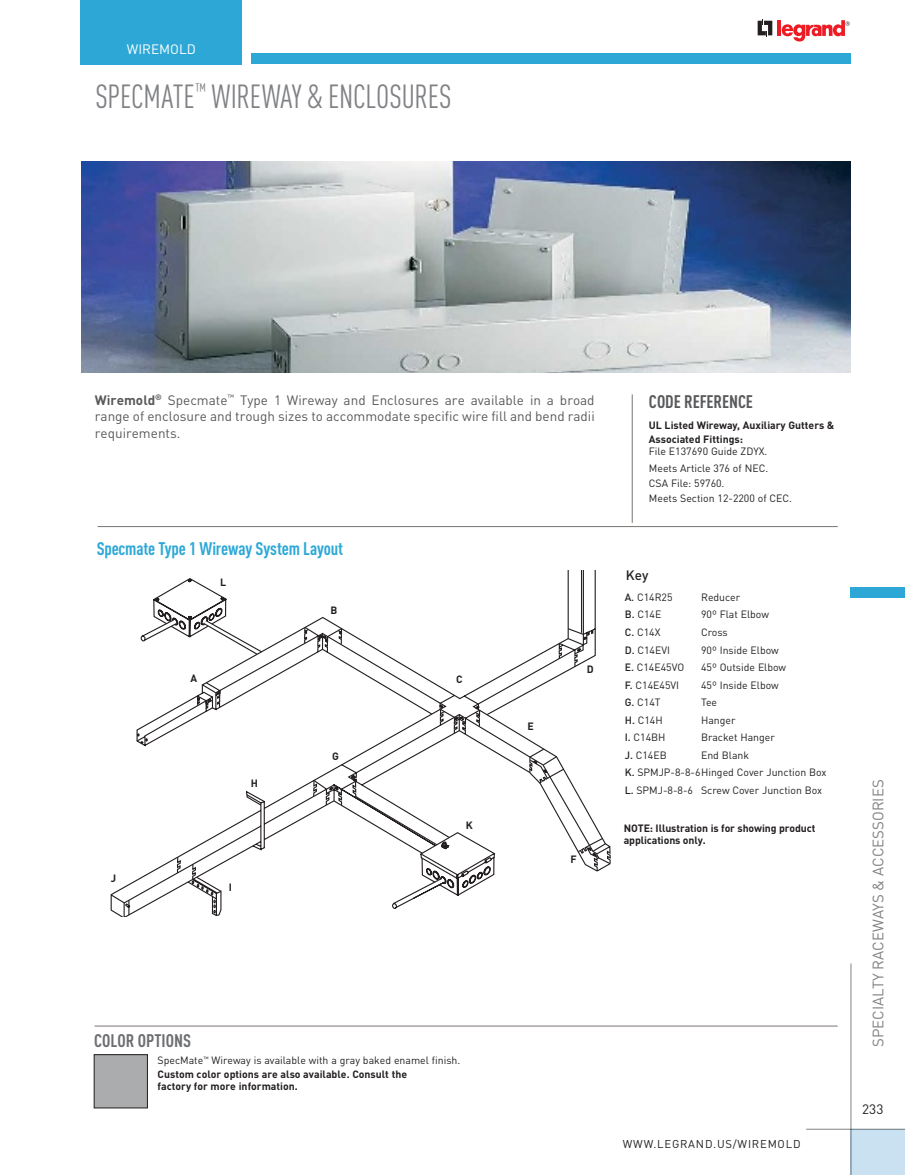
<style>
.page{position:relative;width:905px;height:1175px;background:#fff}
.page>*{position:absolute;margin:0;border:0;box-sizing:border-box;transform-origin:0 0}
.t1{font:condensed 33px "DIN Pro";letter-spacing:-.005em;color:#808285;scale:.95 1}
.t2{font:700 condensed 18px "DIN Pro";letter-spacing:-.01em;color:#2da8d6}
.t3{font:700 condensed 18px "DIN Pro";letter-spacing:-.005em;color:#58595b}
.t4{font:700 condensed 18px "DIN Pro";color:#6d6e71}
.t5{font:15px "DIN Pro";color:#808285}
.t6{font:13.5px/16.5px "DIN Pro";color:#58595b;text-align:justify}
.t7{font:13.5px "DIN Pro";color:#fff}
.t8{font:13.5px "DIN Pro";color:#231f20}
.t9{font:500 13.5px "DIN Pro";color:#231f20}
.t10{font:11.25px "DIN Pro";letter-spacing:.07em;color:#231f20}
.t11{font:10.5px/17.5px "DIN Pro";color:#231f20}
.t12{font:700 10.5px/13.6px "DIN Pro";color:#231f20}
.s1{font-weight:700}
.s2{font-weight:500}
</style>
<div class="page">
<div style="left:850px;top:1129px;width:54px;height:45px;background:#cae1f1"></div>
<hr style="left:806px;top:1128px;width:98px;height:1px;background:#808285">
<div style="left:850px;top:587px;width:54px;height:11px;background:#2da8d6"></div>
<hr style="left:850px;top:963px;width:1px;height:211px;background:#808285">
<hr style="left:777px;top:20px;width:4px;height:16px;background:#ed1c24">
<svg style="left:781px;top:20px;width:68px;height:22px"></svg>
<svg style="left:757px;top:20px;width:15px;height:16px"></svg>
<div style="left:81px;top:0;width:161px;height:64px;background:#2da8d6"></div>
<div style="left:251px;top:53px;width:599px;height:11px;background:#2da8d6"></div>
<svg style="left:124px;top:577px;width:486px;height:340px"></svg>
<img style="left:82px;top:161px;width:768px;height:211px">
<div style="left:94px;top:1054px;width:53px;height:53px;background:#aaacae"></div>
<div style="left:94px;top:1054px;width:54px;height:54px;border:1px solid #231f20"></div>
<hr style="left:632px;top:394px;width:1px;height:129px;background:#7a7471">
<hr style="left:94px;top:1025px;width:743px;height:1px;background:#7a7471">
<hr style="left:98px;top:526px;width:739px;height:1px;background:#7a7471">
<p class="t7" style="left:127px;top:40px;width:70px">WIREMOLD</p>
<h1 class="t1" style="left:95px;top:77px;width:376px">SPECMATE<sup>™</sup> WIREWAY &amp; ENCLOSURES</h1>
<p class="t6" style="left:95px;top:391px;width:501px"><span class="s1">Wiremold</span><sup>®</sup> specmate<sup>™</sup> Type 1 wireway and Enclosures are available in a broad range of enclosure and trough sizes to accommodate specific wire fill and bend radii requirements.</p>
<h2 class="t2" style="left:97px;top:537px;width:248px">Specmate Type 1 Wireway System Layout</h2>
<p class="t12" style="left:111px;top:871px;width:7px">J</p>
<p class="t12" style="left:220px;top:575px;width:8px">L</p>
<p class="t12" style="left:190px;top:671px;width:8px">A</p>
<p class="t12" style="left:251px;top:776px;width:9px">H</p>
<p class="t12" style="left:229px;top:879px;width:5px">I</p>
<p class="t12" style="left:330px;top:603px;width:8px">B</p>
<p class="t12" style="left:332px;top:749px;width:8px">G</p>
<p class="t12" style="left:456px;top:672px;width:8px">C</p>
<p class="t12" style="left:466px;top:818px;width:8px">K</p>
<p class="t12" style="left:527px;top:718px;width:8px">E</p>
<p class="t12" style="left:587px;top:661px;width:8px">D</p>
<p class="t12" style="left:570px;top:852px;width:8px">F</p>
<h2 class="t4" style="left:94px;top:1029px;width:98px">COLOR OPTIONS</h2>
<p class="t11" style="left:157px;top:1052px;width:304px;line-height:14.4px">specMate<sup>™</sup> wireway is available with a gray baked enamel finish.<br><span class="s1">Custom color options are also available. Consult the</span></p>
<p class="t12" style="left:157px;top:1079px;width:142px">factory for more information.</p>
<h2 class="t3" style="left:649px;top:391px;width:106px">CODE REFERENCE</h2>
<p class="t12" style="left:649px;top:418px;width:187px">UL Listed Wireway, Auxiliary Gutters &amp;<br>Associated Fittings:</p>
<p class="t11" style="left:649px;top:442px;width:121px;line-height:16.5px">File E137690 Guide ZDYX.<br>Meets Article 376 of NEC.</p>
<p class="t11" style="left:649px;top:475px;width:145px;line-height:15px">CsA File: 59760.<br>Meets section 12-2200 of CEC.</p>
<p class="t9" style="left:626px;top:566px;width:24px">Key</p>
<p class="t11" style="left:624px;top:588px;width:49px"><span class="s2">A.</span> C14R25</p>
<p class="t11" style="left:701px;top:588px;width:41px">Reducer</p>
<p class="t11" style="left:624px;top:605px;width:38px"><span class="s2">B.</span> C14E</p>
<p class="t11" style="left:701px;top:605px;width:69px">90º Flat Elbow</p>
<p class="t11" style="left:624px;top:623px;width:37px"><span class="s2">C.</span> C14X</p>
<p class="t11" style="left:701px;top:623px;width:28px">Cross</p>
<p class="t11" style="left:624px;top:640px;width:47px"><span class="s2">D.</span> C14EVI</p>
<p class="t11" style="left:701px;top:640px;width:79px">90º Inside Elbow</p>
<p class="t11" style="left:624px;top:658px;width:61px"><span class="s2">E.</span> C14E45VO</p>
<p class="t11" style="left:701px;top:658px;width:87px">45º Outside Elbow</p>
<p class="t11" style="left:624px;top:675px;width:56px"><span class="s2">F.</span> C14E45VI</p>
<p class="t11" style="left:701px;top:675px;width:79px">45º Inside Elbow</p>
<p class="t11" style="left:624px;top:693px;width:37px"><span class="s2">G.</span> C14T</p>
<p class="t11" style="left:701px;top:693px;width:18px">Tee</p>
<p class="t11" style="left:624px;top:710px;width:39px"><span class="s2">H.</span> C14H</p>
<p class="t11" style="left:701px;top:710px;width:36px">Hanger</p>
<p class="t11" style="left:624px;top:728px;width:42px"><span class="s2">I.</span> C14BH</p>
<p class="t11" style="left:701px;top:728px;width:75px">Bracket Hanger</p>
<p class="t11" style="left:624px;top:746px;width:43px"><span class="s2">J.</span> C14EB</p>
<p class="t11" style="left:624px;top:746px;width:203px;text-align:center">End Blank<br><span class="s2">K.</span> sPMJP-8-8-6Hinged Cover Junction Box<br><span class="s2">L.</span> sPMJ-8-8-6 screw Cover Junction Box</p>
<p class="t12" style="left:623px;top:821px;width:193px;line-height:12px">NOTE: Illustration is for showing product applications only.</p>
<p class="t10" style="left:623px;top:1135px;width:179px">www.LEGRAND.us/WIREMOLD</p>
<h3 class="t5" style="left:867px;top:1046px;width:269px;rotate:-90deg">SPECIALTY RACEWAYS &amp; ACCESSORIES</h3>
<p class="t8" style="left:862px;top:1099px;width:23px">233</p>
</div>
